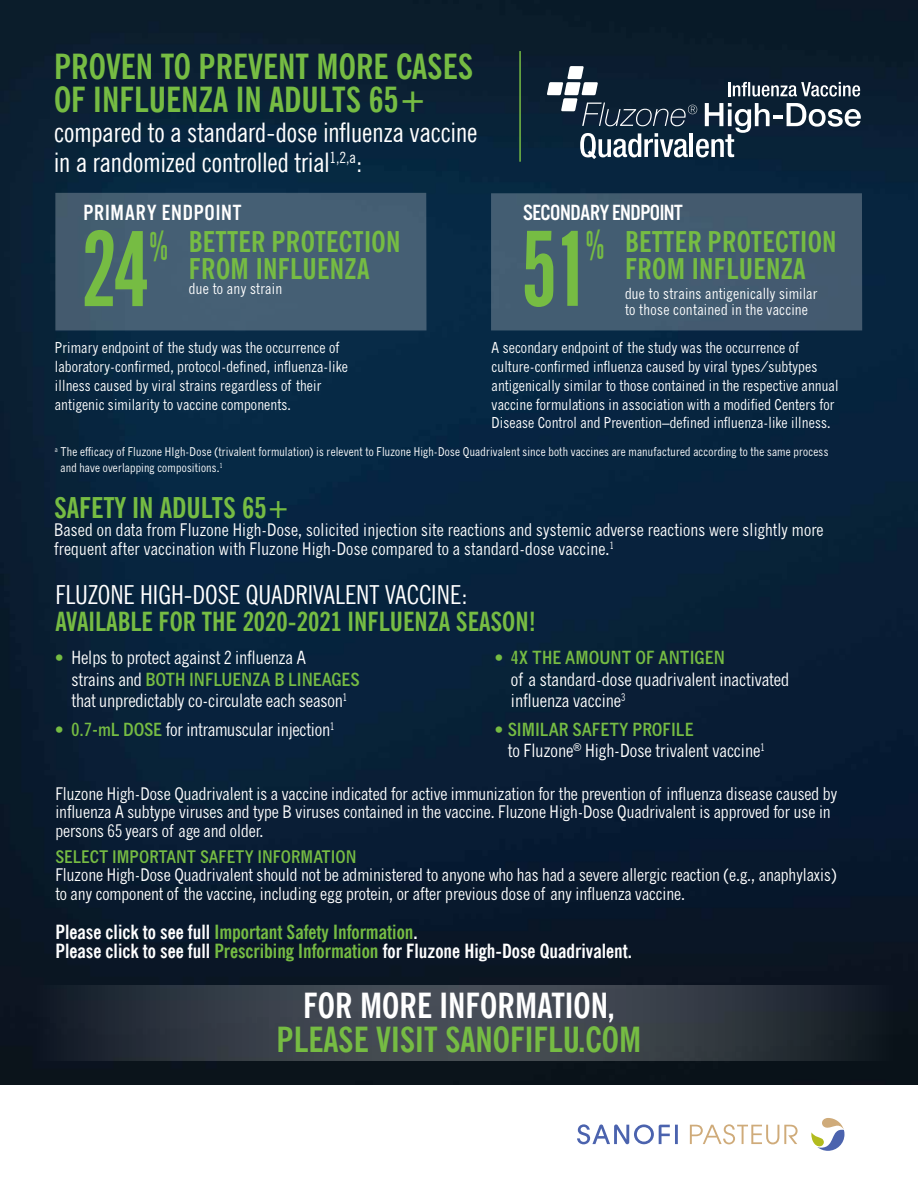
<style>
.page{position:relative;width:918px;height:1188px;background:#fff}
.page>*{position:absolute;margin:0;border:0;box-sizing:border-box;transform-origin:0 0}
.t1{font:112.5px "Alternate Gothic Com No 1";color:#76bc43}
.t2{font:42px "Alternate Gothic Com No 1";color:#76bc43}
.t3{font:700 condensed 34.5px/33px "News Gothic BT";color:#76bc43}
.t4{font:700 condensed 34.5px "News Gothic BT";color:#fff}
.t5{font:700 condensed 28.5px/26.2px "News Gothic BT";letter-spacing:.01em;color:#76bc43;text-align:center}
.t6{font:condensed 27px/30px "News Gothic BT";color:#fff}
.t7{font:700 condensed 26.25px "News Gothic BT";color:#76bc43}
.t8{font:condensed 26.25px "News Gothic BT";color:#fff}
.t9{font:22.8px "Alternate Gothic No 3 D";letter-spacing:-.02em;color:#fff}
.t10{font:22.8px "Alternate Gothic No 3 D";letter-spacing:.035em;color:#fff}
.t11{font:700 condensed 19.5px/19.5px "News Gothic BT";color:#fff}
.t12{font:condensed 18px/21.6px "News Gothic MT Pro";letter-spacing:-.005em;color:#fff}
.t13{font:condensed 17.25px/18.8px "News Gothic MT Pro";color:#fff}
.t14{font:700 condensed 17.25px "News Gothic MT Pro";color:#76bc43}
.t15{font:condensed 15px/18.8px "News Gothic MT Pro";letter-spacing:.01em;color:#fff}
.t16{font:condensed 12px/16.5px "News Gothic MT Pro";letter-spacing:.02em;color:#fff}
.s1{font-family:"Alternate Gothic Com No 1";font-weight:400;font-stretch:normal;font-size:42px}
.s2{font-family:"Helvetica Neue LT Std";font-weight:300;color:#76bc43}
.s3{font-weight:700;color:#76bc43}
.s4{color:#76bc43}
</style>
<div class="page">
<img style="left:0;top:0;width:918px;height:1085px">
<svg style="left:577px;top:1124px;width:101px;height:20px"></svg>
<svg style="left:811px;top:1118px;width:33px;height:33px"></svg>
<svg style="left:690px;top:1124px;width:108px;height:20px"></svg>
<svg style="left:547px;top:66px;width:314px;height:92px"></svg>
<svg style="left:22px;top:985px;width:874px;height:76px"></svg>
<div style="left:55px;top:193px;width:372px;height:137px;background:#455f74"></div>
<div style="left:491px;top:193px;width:371px;height:137px;background:#435d72"></div>
<hr style="left:519px;top:51px;width:2px;height:111px;background:#76bc43">
<h3 class="t3" style="left:54px;top:50px;width:421px">PROVEN TO PREVENT MORE CASES<br>OF INFLUENZA IN ADULTS 65+</h3>
<h3 class="t6" style="left:54px;top:117px;width:425px">compared to a standard-dose influenza vaccine in a randomized controlled trial<sup>1,2,a</sup>:</h3>
<h3 class="t10" style="left:84px;top:200px;width:159px">PRIMARY ENDPOINT</h3>
<h1 class="t1" style="left:80px;top:212px;width:72px">24</h1>
<h3 class="t5" style="left:149px;top:229px;width:253px"><span class="s1">%</span> BETTER PROTECTION<br>FROM INFLUENZA</h3>
<h3 class="t5" style="left:625px;top:229px;width:213px;text-align:left">BETTER PROTECTION<br>FROM INFLUENZA</h3>
<h3 class="t9" style="left:523px;top:200px;width:161px">SECONDARY ENDPOINT</h3>
<h1 class="t1" style="left:520px;top:211px;width:72px">51</h1>
<h2 class="t2" style="left:585px;top:224px;width:21px">%</h2>
<p class="t15" style="left:189px;top:280px;width:95px">due to any strain</p>
<p class="t15" style="left:625px;top:285px;width:194px;line-height:16.5px">due to strains antigenically similar to those contained in the vaccine</p>
<p class="t15" style="left:55px;top:339px;width:295px">Primary endpoint of the study was the occurrence of laboratory-confirmed, protocol-defined, influenza-like illness caused by viral strains regardless of their antigenic similarity to vaccine components.</p>
<p class="t16" style="left:61px;top:443px;width:769px;text-indent:-6px"><sup>a</sup> The efficacy of Fluzone HIgh-Dose (trivalent formulation) is relevent to Fluzone High-Dose Quadrivalent since both vaccines are manufactured according to the same process and have overlapping compositions.<sup>1</sup></p>
<p class="t15" style="left:492px;top:339px;width:348px">A secondary endpoint of the study was the occurrence of culture-confirmed influenza caused by viral types/subtypes antigenically similar to those contained in the respective annual vaccine formulations in association with a modified Centers for Disease Control and Prevention–defined influenza-like illness.</p>
<h3 class="t5" style="left:54px;top:494px;width:238px">SAFETY IN ADULTS 65+</h3>
<p class="t13" style="left:54px;top:521px;width:771px">Based on data from Fluzone High-Dose, solicited injection site reactions and systemic adverse reactions were slightly more frequent after vaccination with Fluzone High-Dose compared to a standard-dose vaccine.<sup>1</sup></p>
<h3 class="t8" style="left:55px;top:579px;width:414px">FLUZONE HIGH-DOSE QUADRIVALENT VACCINE:</h3>
<h3 class="t7" style="left:55px;top:606px;width:482px">AVAILABLE FOR THE 2020-2021 INFLUENZA SEASON!</h3>
<p class="t12" style="left:71px;top:647px;width:290px;text-indent:-17px"><span class="s2">•</span> Helps to protect against 2 influenza A<br>strains and <span class="s3">BOTH INFLUENZA B LINEAGES </span>that unpredictably co-circulate each season<sup>1</sup></p>
<p class="t12" style="left:55px;top:718px;width:281px"><span class="s2">•</span> <span class="s3">0.7-mL DOSE</span> for intramuscular injection<sup>1</sup></p>
<p class="t12" style="left:511px;top:647px;width:280px;text-indent:-17px"><span class="s2">•</span> <span class="s3">4X THE AMOUNT OF ANTIGEN<br></span>of a standard-dose quadrivalent inactivated influenza vaccine<sup>3</sup></p>
<p class="t12" style="left:508px;top:718px;width:259px;text-indent:-13px"><span class="s2">•</span> <span class="s3">SIMILAR SAFETY PROFILE<br></span>to Fluzone<sup>®</sup> High-Dose trivalent vaccine<sup>1</sup></p>
<p class="t13" style="left:55px;top:784px;width:783px">Fluzone High-Dose Quadrivalent is a vaccine indicated for active immunization for the prevention of influenza disease caused by influenza A subtype viruses and type B viruses contained in the vaccine. Fluzone High-Dose Quadrivalent is approved for use in persons 65 years of age and older.</p>
<p class="t14" style="left:55px;top:846px;width:303px">SELECT IMPORTANT SAFETY INFORMATION</p>
<p class="t13" style="left:55px;top:866px;width:783px">Fluzone High-Dose Quadrivalent should not be administered to anyone who has had a severe allergic reaction (e.g., anaphylaxis) to any component of the vaccine, including egg protein, or after previous dose of any influenza vaccine.</p>
<p class="t11" style="left:55px;top:922px;width:578px">Please click to see full <span class="s4">Important Safety Information</span>.<br>Please click to see full <span class="s4">Prescribing Information</span> for Fluzone High-Dose Quadrivalent.</p>
<h3 class="t4" style="left:303px;top:984px;width:313px">FOR MORE INFORMATION,</h3>
<h3 class="t3" style="left:277px;top:1023px;width:366px">PLEASE VISIT SANOFIFLU.COM</h3>
</div>
